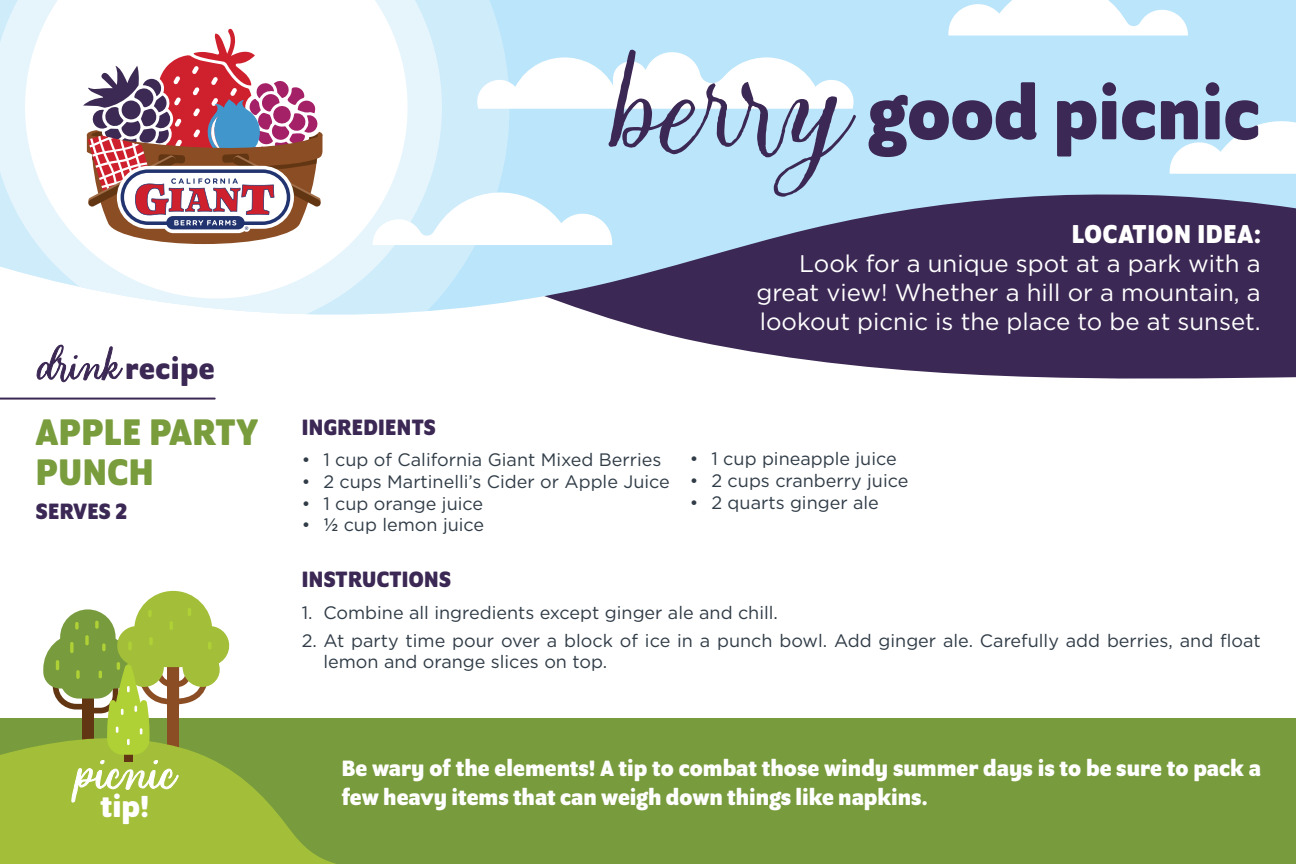
<style>
.page{position:relative;width:1296px;height:864px;background:#fff}
.page>*{position:absolute;margin:0;border:0;box-sizing:border-box;transform-origin:0 0}
.t1{font:700 79.6px "Program OT";color:#3c2854}
.t2{font:60px "Looking Flowers Script";color:#fff}
.t3{font:700 40px/40px "Program OT";letter-spacing:.015em;color:#799c3d}
.t4{font:700 33px "Program OT";color:#fff}
.t5{font:700 32.2px "Program OT";letter-spacing:.015em;color:#3c2854}
.t6{font:700 28px "Program OT";letter-spacing:.025em;color:#fff}
.t7{font:700 24px/28.8px "Program OT";color:#fff}
.t8{font:24px/28.8px "Gotham";color:#fff;text-align:justify}
.t9{font:700 24px "Program OT";letter-spacing:.015em;color:#3c2854}
.t10{font:18px/21.6px "Gotham";color:#303c47}
.s1{font-family:"Looking Flowers Script";font-weight:400;font-size:50.6px}
.s2{font-weight:500}
</style>
<div class="page">
<svg style="left:649px;top:330px;width:647px;height:49px;fill:#3c2854"></svg>
<svg style="left:510px;top:0;width:786px;height:330px;background:#8492b1"></svg>
<svg style="left:442px;top:0;width:68px;height:310px;background:#c6e9fa"></svg>
<svg style="left:0;top:0;width:442px;height:315px"></svg>
<svg style="left:25px;top:0;width:383px;height:298px"></svg>
<svg style="left:948px;top:0;width:240px;height:36px"></svg>
<svg style="left:1170px;top:114px;width:126px;height:60px"></svg>
<svg style="left:76px;top:29px;width:247px;height:215px"></svg>
<svg style="left:36px;top:345px;width:87px;height:38px"></svg>
<hr style="left:0;top:398px;width:215px;height:2px;background:#3c2854">
<div style="left:0;top:718px;width:1296px;height:146px;background:#789b3d"></div>
<svg style="left:0;top:745px;width:336px;height:119px;fill:#a3bf39"></svg>
<svg style="left:43px;top:591px;width:188px;height:217px"></svg>
<svg style="left:373px;top:44px;width:484px;height:201px"></svg>
<h3 class="t5" style="left:36px;top:350px;width:180px"><span class="s1">drink</span> recipe</h3>
<h3 class="t3" style="left:36px;top:412px;width:224px">APPLE PARTY<br>PUNCH</h3>
<h3 class="t9" style="left:36px;top:498px;width:93px">SERVES 2</h3>
<h2 class="t2" style="left:74px;top:732px;width:102px">picnic</h2>
<h3 class="t4" style="left:101px;top:787px;width:50px">tip!</h3>
<h1 class="t1" style="left:869px;top:68px;width:393px">good picnic</h1>
<h3 class="t6" style="left:1072px;top:218px;width:190px">LOCATION IDEA:</h3>
<h3 class="t8" style="left:756px;top:249px;width:506px;text-indent:43px">Look for a unique spot at a park with a great view! Whether a hill or a mountain, a lookout picnic is the place to be at sunset.</h3>
<h3 class="t9" style="left:302px;top:413px;width:135px">INGREDIENTS</h3>
<p class="t10" style="left:302px;top:449px;width:361px">• 1 cup of California Giant Mixed Berries</p>
<p class="t10" style="left:302px;top:470px;width:370px">• 2 cups Martinelli’s Cider or Apple Juice</p>
<p class="t10" style="left:302px;top:492px;width:183px">• 1 cup orange juice</p>
<p class="t10" style="left:302px;top:514px;width:184px">• <span class="s2">½</span> cup lemon juice</p>
<p class="t10" style="left:690px;top:448px;width:208px">• 1 cup pineapple juice</p>
<p class="t10" style="left:690px;top:469px;width:220px">• 2 cups cranberry juice</p>
<p class="t10" style="left:690px;top:491px;width:191px">• 2 quarts ginger ale</p>
<h3 class="t9" style="left:302px;top:566px;width:151px">INSTRUCTIONS</h3>
<p class="t10" style="left:302px;top:601px;width:478px">1. Combine all ingredients except ginger ale and chill.</p>
<p class="t10" style="left:323px;top:629px;width:939px;text-indent:-22px">2. At party time pour over a block of ice in a punch bowl. Add ginger ale. Carefully add berries, and float lemon and orange slices on top.</p>
<h3 class="t7" style="left:342px;top:753px;width:921px">Be wary of the elements! A tip to combat those windy summer days is to be sure to pack a few heavy items that can weigh down things like napkins.</h3>
</div>
